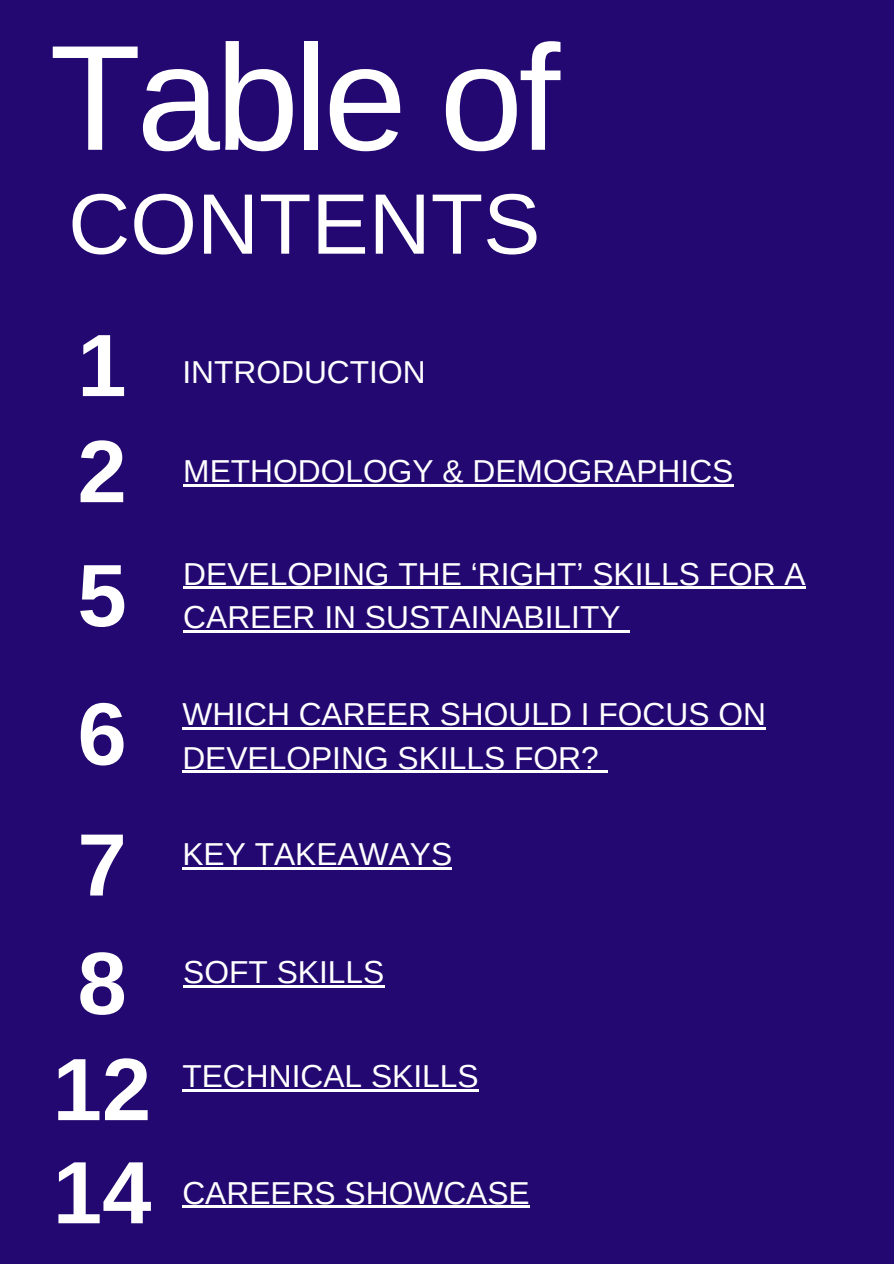
<style>
.page{position:relative;width:894px;height:1264px;background:#fff}
.page>*{position:absolute;margin:0;border:0;box-sizing:border-box;transform-origin:0 0}
.t1{font:150px "Arimo";letter-spacing:-.03em;color:#fff}
.t2{font:700 88.5px "Arimo";color:#fff}
.t3{font:85.8px "Arimo";color:#fff}
.t4{font:31.65px "Arimo";color:#fff}
</style>
<div class="page">
<div style="left:0;top:0;width:893px;height:1263px;background:#230871"></div>
<hr style="left:183px;top:586px;width:622px;height:3px;background:#fff">
<hr style="left:183px;top:630px;width:437px;height:3px;background:#fff">
<svg style="left:620px;top:630px;width:9px;height:3px"></svg>
<hr style="left:183px;top:985px;width:201px;height:2px;background:#fff">
<hr style="left:183px;top:484px;width:550px;height:2px;background:#fff">
<hr style="left:182px;top:867px;width:270px;height:2px;background:#fff">
<hr style="left:182px;top:727px;width:583px;height:2px;background:#fff">
<hr style="left:182px;top:770px;width:416px;height:3px;background:#fff">
<svg style="left:598px;top:770px;width:9px;height:3px"></svg>
<hr style="left:182px;top:1089px;width:296px;height:2px;background:#fff">
<hr style="left:182px;top:1205px;width:347px;height:2px;background:#fff">
<p class="t1" style="left:49px;top:14px;width:512px">Table of</p>
<p class="t3" style="left:68px;top:176px;width:473px">CONTENTS</p>
<h2 class="t2" style="left:77px;top:316px;width:51px">1</h2>
<p class="t2" style="left:77px;top:422px;width:51px">2</p>
<p class="t2" style="left:77px;top:546px;width:51px">5</p>
<p class="t2" style="left:77px;top:684px;width:51px">6</p>
<p class="t2" style="left:77px;top:815px;width:51px">7</p>
<p class="t2" style="left:77px;top:933px;width:51px">8</p>
<p class="t2" style="left:53px;top:1039px;width:100px">12</p>
<p class="t2" style="left:53px;top:1143px;width:100px">14</p>
<h1 class="t4" style="left:182px;top:354px;width:245px">INTRODUCTION</h1>
<p class="t4" style="left:183px;top:453px;width:551px">METHODOLOGY &amp; DEMOGRAPHICS</p>
<p class="t4" style="left:183px;top:556px;width:623px">DEVELOPING THE ‘RIGHT’ SKILLS FOR A</p>
<p class="t4" style="left:183px;top:599px;width:438px">CAREER IN SUSTAINABILITY</p>
<p class="t4" style="left:182px;top:696px;width:585px">WHICH CAREER SHOULD I FOCUS ON</p>
<p class="t4" style="left:182px;top:740px;width:417px">DEVELOPING SKILLS FOR?</p>
<p class="t4" style="left:182px;top:836px;width:271px">KEY TAKEAWAYS</p>
<p class="t4" style="left:183px;top:954px;width:202px">SOFT SKILLS</p>
<p class="t4" style="left:182px;top:1058px;width:298px">TECHNICAL SKILLS</p>
<p class="t4" style="left:182px;top:1174px;width:349px">CAREERS SHOWCASE</p>
</div>
